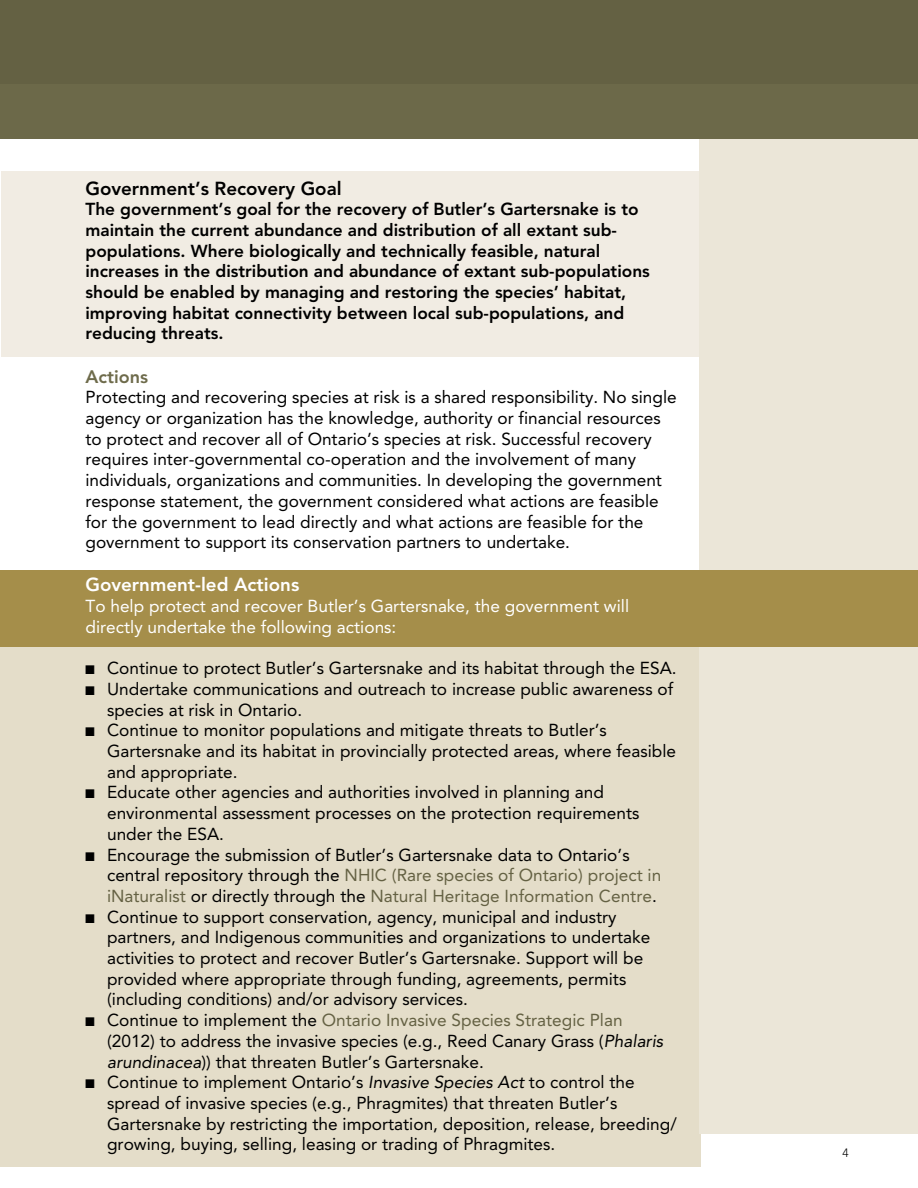
<style>
.page{position:relative;width:918px;height:1188px;background:#fff}
.page>*{position:absolute;margin:0;border:0;box-sizing:border-box;transform-origin:0 0}
.t1{font:800 18.75px "Avenir LT Std";color:#000}
.t2{font:800 18.75px "Avenir LT Std";color:#fff}
.t3{font:800 18px "Avenir LT Std";color:#6e6b4b}
.t4{font:17.25px/20.7px "Avenir LT Std";color:#000}
.t5{font:800 17.25px/20.7px "Avenir LT Std";color:#000}
.t6{font:17.25px/20.7px "Avenir LT Std";color:#fff}
.t7{font:300 12px "Avenir LT Std";color:#000}
.s1{font-family:"Monotype Sorts";font-size:12px}
.s2{color:#646143}
.s3{font-style:italic}
</style>
<div class="page">
<div style="left:1px;top:171px;width:699px;height:185px;background:#f1ece3"></div>
<div style="left:0;top:573px;width:700px;height:594px;background:#e4ddc9"></div>
<div style="left:699px;top:134px;width:219px;height:1000px;background:#ebe6d8"></div>
<div style="left:0;top:0;width:918px;height:138px;background:#646143"></div>
<div style="left:1px;top:84px;width:917px;height:54px;background:#6e6b4b"></div>
<div style="left:0;top:570px;width:918px;height:77px;background:#a58e4a"></div>
<h2 class="t1" style="left:85px;top:177px;width:258px">Government’s Recovery Goal</h2>
<p class="t5" style="left:85px;top:199px;width:566px">The government’s goal for the recovery of Butler’s Gartersnake is to maintain the current abundance and distribution of all extant sub&shy;populations. Where biologically and technically feasible, natural increases in the distribution and abundance of extant sub-populations should be enabled by managing and restoring the species’ habitat, improving habitat connectivity between local sub-populations, and reducing threats.</p>
<h3 class="t3" style="left:85px;top:366px;width:64px">Actions</h3>
<p class="t4" style="left:85px;top:387px;width:593px">Protecting and recovering species at risk is a shared responsibility. No single agency or organization has the knowledge, authority or financial resources to protect and recover all of Ontario’s species at risk. Successful recovery requires inter-governmental co-operation and the involvement of many individuals, organizations and communities. In developing the government response statement, the government considered what actions are feasible for the government to lead directly and what actions are feasible for the government to support its conservation partners to undertake.</p>
<h2 class="t2" style="left:85px;top:574px;width:215px">Government-led Actions</h2>
<p class="t6" style="left:85px;top:596px;width:545px">To help protect and recover Butler’s Gartersnake, the government will directly undertake the following actions:</p>
<p class="t4" style="left:85px;top:658px;width:593px"><span class="s1">N</span> Continue to protect Butler’s Gartersnake and its habitat through the ESA.</p>
<p class="t4" style="left:107px;top:679px;width:568px;text-indent:-22px"><span class="s1">N</span> Undertake communications and outreach to increase public awareness of species at risk in Ontario.</p>
<p class="t4" style="left:107px;top:720px;width:571px;text-indent:-22px"><span class="s1">N</span> Continue to monitor populations and mitigate threats to Butler’s<br>Gartersnake and its habitat in provincially protected areas, where feasible and appropriate.</p>
<p class="t4" style="left:107px;top:782px;width:534px;text-indent:-22px"><span class="s1">N</span> Educate other agencies and authorities involved in planning and environmental assessment processes on the protection requirements under the ESA.</p>
<p class="t4" style="left:107px;top:844px;width:556px;text-indent:-22px"><span class="s1">N</span> Encourage the submission of Butler’s Gartersnake data to Ontario’s central repository through the <span class="s2">NHIC (Rare species of Ontario) project in iNaturalist</span> or directly through the <span class="s2">Natural Heritage Information Centre</span>.</p>
<p class="t4" style="left:107px;top:906px;width:545px;text-indent:-22px"><span class="s1">N</span> Continue to support conservation, agency, municipal and industry partners, and Indigenous communities and organizations to undertake activities to protect and recover Butler’s Gartersnake. Support will be provided where appropriate through funding, agreements, permits (including conditions) and/or advisory services.</p>
<p class="t4" style="left:107px;top:1010px;width:558px;text-indent:-22px"><span class="s1">N</span> Continue to implement the <span class="s2">Ontario Invasive Species Strategic Plan </span>(2012) to address the invasive species (e.g., Reed Canary Grass (<span class="s3">Phalaris arundinacea</span>)) that threaten Butler’s Gartersnake.</p>
<p class="t4" style="left:107px;top:1072px;width:571px;text-indent:-22px"><span class="s1">N</span> Continue to implement Ontario’s <span class="s3">Invasive Species Act</span> to control the spread of invasive species (e.g., Phragmites) that threaten Butler’s Gartersnake by restricting the importation, deposition, release, breeding/ growing, buying, selling, leasing or trading of Phragmites.</p>
<p class="t7" style="left:842px;top:1146px;width:8px">4</p>
</div>
